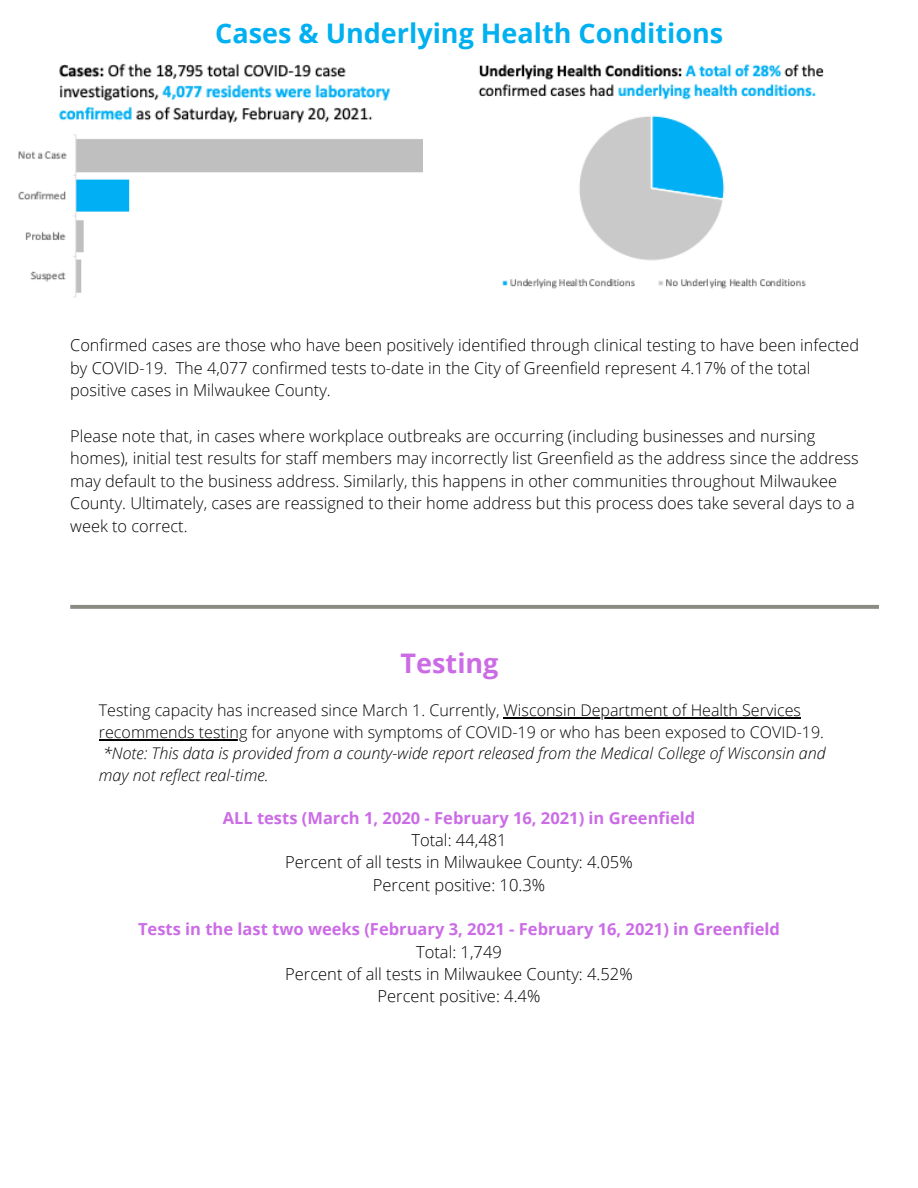
<style>
.page{position:relative;width:918px;height:1188px;background:#fff}
.page>*{position:absolute;margin:0;border:0;box-sizing:border-box;transform-origin:0 0}
.t1{font:700 27px "Open Sans";color:#00b0f0}
.t2{font:700 27px "Open Sans";color:#cb6ce6}
.t3{font:300 16.5px "Open Sans";color:#000}
.t4{font:700 16.5px "Open Sans";color:#cb6ce6}
.t5{font:300 16.35px/22.5px "Open Sans";color:#000}
.t6{font:300 16.05px/21.8px "Open Sans";color:#000}
.s1{font-style:italic}
</style>
<div class="page">
<svg style="left:70px;top:605px;width:809px;height:4px;background:#8e8f88"></svg>
<img style="left:18px;top:63px;width:405px;height:235px">
<img style="left:478px;top:64px;width:346px;height:225px">
<hr style="left:504px;top:717px;width:297px;height:1px;background:#000">
<hr style="left:99px;top:739px;width:148px;height:1px;background:#000">
<p class="t1" style="left:215px;top:14px;width:510px">Cases &amp; Underlying Health Conditions</p>
<p class="t5" style="left:70px;top:334px;width:791px">Confirmed cases are those who have been positively identified through clinical testing to have been infected by COVID-19. The 4,077 confirmed tests to-date in the City of Greenfield represent 4.17% of the total positive cases in Milwaukee County.</p>
<p class="t5" style="left:70px;top:424px;width:790px">Please note that, in cases where workplace outbreaks are occurring (including businesses and nursing homes), initial test results for staff members may incorrectly list Greenfield as the address since the address may default to the business address. Similarly, this happens in other communities throughout Milwaukee County. Ultimately, cases are reassigned to their home address but this process does take several days to a week to correct.</p>
<p class="t2" style="left:401px;top:645px;width:99px">Testing</p>
<p class="t6" style="left:99px;top:699px;width:728px">Testing capacity has increased since March 1. Currently, Wisconsin Department of Health Services recommends testing for anyone with symptoms of COVID-19 or who has been exposed to COVID-19. <span class="s1">*Note: This data is provided from a county-wide report released from the Medical College of Wisconsin and may not reflect real-time.</span></p>
<p class="t4" style="left:223px;top:806px;width:474px">ALL tests (March 1, 2020 - February 16, 2021) in Greenfield</p>
<p class="t3" style="left:411px;top:829px;width:97px">Total: 44,481</p>
<p class="t3" style="left:285px;top:851px;width:349px">Percent of all tests in Milwaukee County: 4.05%</p>
<p class="t3" style="left:373px;top:873px;width:174px">Percent positive: 10.3%</p>
<p class="t4" style="left:138px;top:918px;width:643px">Tests in the last two weeks (February 3, 2021 - February 16, 2021) in Greenfield</p>
<p class="t3" style="left:416px;top:940px;width:87px">Total: 1,749</p>
<p class="t3" style="left:285px;top:962px;width:349px">Percent of all tests in Milwaukee County: 4.52%</p>
<p class="t3" style="left:378px;top:985px;width:164px">Percent positive: 4.4%</p>
</div>
